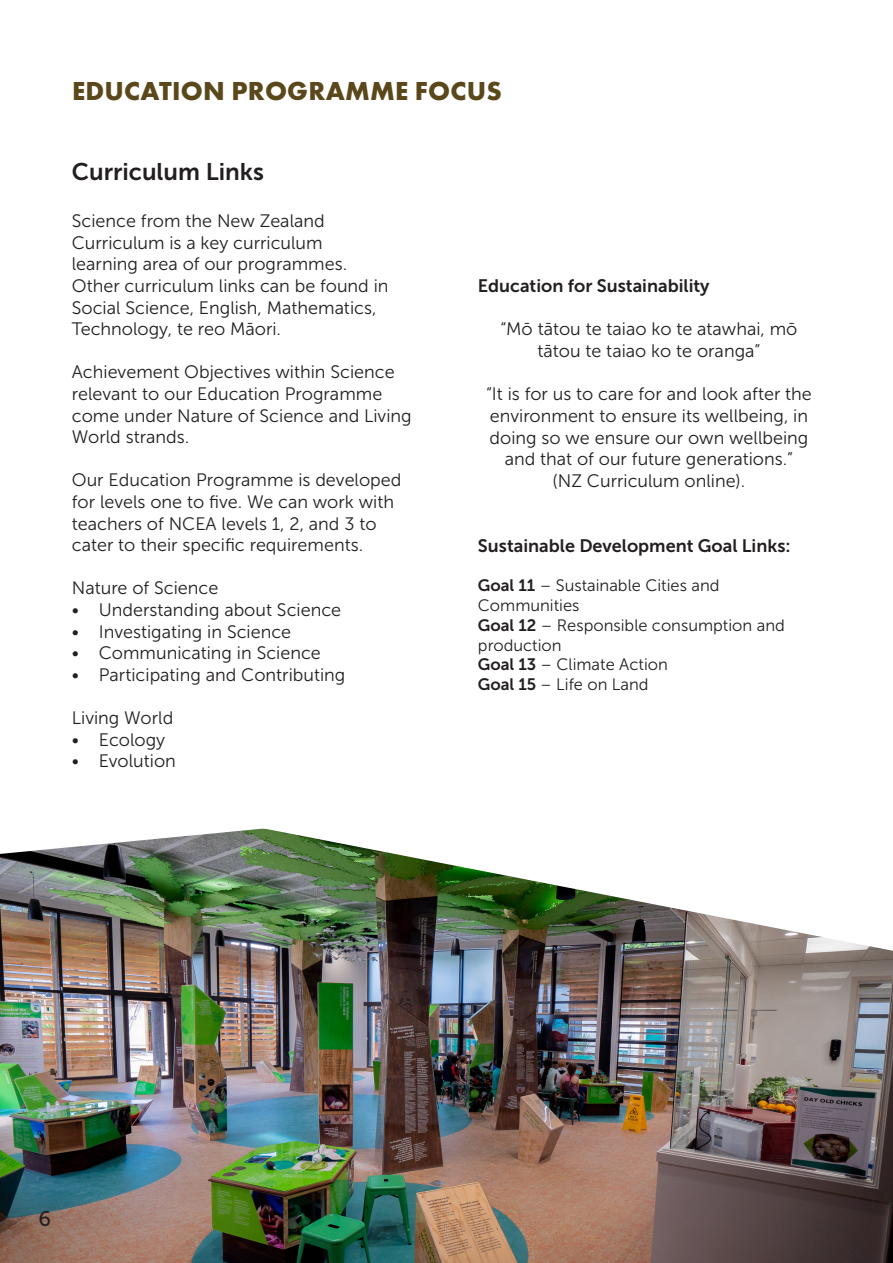
<style>
.page{position:relative;width:893px;height:1263px;background:#fff}
.page>*{position:absolute;margin:0;border:0;box-sizing:border-box;transform-origin:0 0}
.t1{font:700 27px "Futura PT";letter-spacing:.01em;color:#5a471a}
.t2{font:24px "Museo Sans 700";color:#231f20}
.t3{font:21px "Museo Sans 500";color:#231f20}
.Body_Text{font:18px/21.6px "Museo Sans 300";color:#231f20}
.Body_Text-2{font:18px "Museo Sans 700";color:#231f20}
.Body_Text-3{font:16.5px/19.8px "Museo Sans 300";color:#231f20}
.s1{font-family:"Museo Sans 700"}
</style>
<div class="page">
<img style="left:0;top:854px;width:893px;height:409px">
<img style="left:253px;top:831px;width:640px;height:120px">
<svg style="left:0;top:828px;width:277px;height:26px"></svg>
<p class="t1" style="left:72px;top:74px;width:431px">EDUCATION PROGRAMME FOCUS</p>
<p class="t2" style="left:72px;top:158px;width:194px">Curriculum Links</p>
<p class="Body_Text" style="left:72px;top:210px;width:318px">Science from the New Zealand<br>Curriculum is a key curriculum learning area of our programmes.<br>Other curriculum links can be found in<br>Social Science, English, Mathematics,<br>Technology, te reo Māori.</p>
<p class="Body_Text" style="left:72px;top:362px;width:341px">Achievement Objectives within Science relevant to our Education Programme come under Nature of Science and Living<br>World strands.</p>
<p class="Body_Text" style="left:72px;top:470px;width:331px">Our Education Programme is developed for levels one to five. We can work with teachers of NCEA levels 1, 2, and 3 to cater to their specific requirements.</p>
<p class="Body_Text" style="left:72px;top:578px;width:148px">Nature of Science</p>
<p class="Body_Text" style="left:72px;top:599px;width:271px">• Understanding about Science</p>
<p class="Body_Text" style="left:72px;top:621px;width:221px">• Investigating in Science</p>
<p class="Body_Text" style="left:72px;top:642px;width:250px">• Communicating in Science</p>
<p class="Body_Text" style="left:72px;top:664px;width:275px">• Participating and Contributing</p>
<p class="Body_Text" style="left:72px;top:707px;width:103px">Living World</p>
<p class="Body_Text" style="left:72px;top:729px;width:95px">• Ecology</p>
<p class="Body_Text" style="left:72px;top:750px;width:106px">• Evolution</p>
<p class="Body_Text-2" style="left:478px;top:276px;width:233px">Education for Sustainability</p>
<p class="Body_Text" style="left:500px;top:319px;width:298px;text-align:center">“Mō tātou te taiao ko te atawhai, mō tātou te taiao ko te oranga”</p>
<p class="Body_Text" style="left:486px;top:383px;width:327px;text-align:center">“It is for us to care for and look after the environment to ensure its wellbeing, in doing so we ensure our own wellbeing and that of our future generations.”</p>
<p class="Body_Text" style="left:553px;top:470px;width:194px">(NZ Curriculum online).</p>
<p class="Body_Text-2" style="left:478px;top:535px;width:314px">Sustainable Development Goal Links:</p>
<p class="Body_Text-3" style="left:478px;top:576px;width:243px"><span class="s1">Goal 11</span> – Sustainable Cities and<br>Communities</p>
<p class="Body_Text-3" style="left:478px;top:615px;width:308px"><span class="s1">Goal 12</span> – Responsible consumption and production</p>
<p class="Body_Text-3" style="left:478px;top:655px;width:191px"><span class="s1">Goal 13</span> – Climate Action</p>
<p class="Body_Text-3" style="left:478px;top:675px;width:172px"><span class="s1">Goal 15</span> – Life on Land</p>
<p class="t3" style="left:39px;top:1207px;width:14px">6</p>
</div>
